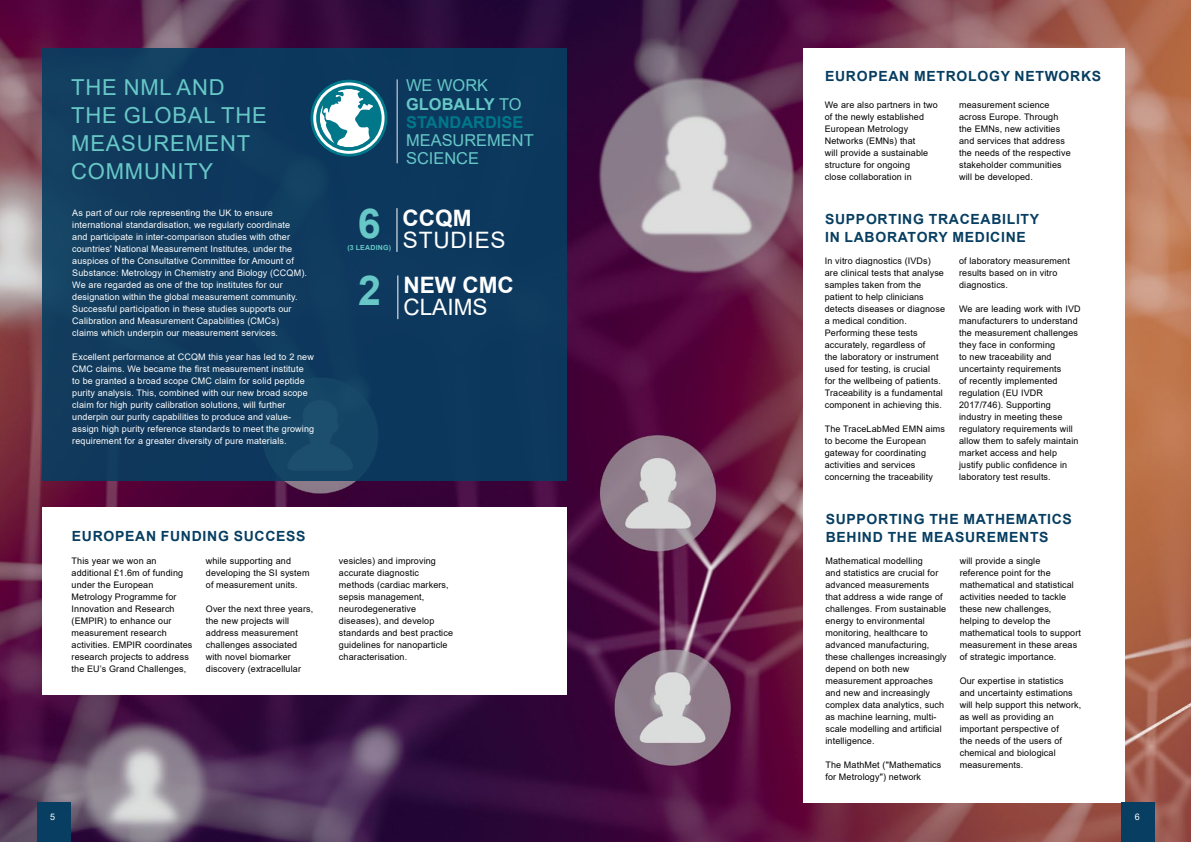
<style>
.page{position:relative;width:1191px;height:842px;background:#fff}
.page>*{position:absolute;margin:0;border:0;box-sizing:border-box;transform-origin:0 0}
.t1{font:22.6px/44.7px "Arial";letter-spacing:.035em;color:#fff}
.t2{font:700 22.6px "Arial";color:#fff}
.t3{font:22px/28px "Arial";letter-spacing:.035em;color:#67c8c7}
.t4{font:700 16.4px/18.2px "Arial";color:#00788a}
.t5{font:16.4px/18.2px "Arial";color:#67c8c7}
.t6{font:700 14px/18px "Arial";letter-spacing:.05em;color:#073e61}
.t7{font:9px/12px "Arial";letter-spacing:.015em;color:#000}
.t8{font:9px/12px "Arial";letter-spacing:.015em;color:#fff}
.t9{font:700 7px "Arial";letter-spacing:.035em;color:#67c8c7}
.s1{font-weight:400;color:#67c8c7}
.s2{color:#67c8c7}
.s3{font-weight:700}
</style>
<div class="page">
<img style="left:0;top:0;width:1191px;height:842px">
<div style="left:43px;top:48px;width:524px;height:432px;background:#0f395d"></div>
<hr style="left:397px;top:208px;width:1px;height:44px;background:#fff">
<hr style="left:397px;top:275px;width:1px;height:44px;background:#fff">
<hr style="left:397px;top:79px;width:1px;height:84px;background:#fff">
<svg style="left:312px;top:81px;width:74px;height:74px"></svg>
<div style="left:310px;top:80px;width:77px;height:77px;border:3px solid #00788a;border-radius:50%"></div>
<svg style="left:317px;top:86px;width:64px;height:64px;background:#79b4be"></svg>
<div style="left:43px;top:508px;width:524px;height:187px;background:#fff"></div>
<div style="left:803px;top:48px;width:321px;height:754px;background:#fff"></div>
<div style="left:37px;top:802px;width:34px;height:40px;background:#073e61"></div>
<div style="left:1121px;top:802px;width:33px;height:40px;background:#073e61"></div>
<h2 class="t3" style="left:71px;top:74px;width:197px">THE NML AND<br>THE GLOBAL THE<br>MEASUREMENT<br>COMMUNITY</h2>
<p class="t8" style="left:72px;top:207px;width:236px">As part of our role representing the UK to ensure international standardisation, we regularly coordinate and participate in inter-comparison studies with other countries' National Measurement Institutes, under the auspices of the Consultative Committee for Amount of Substance: Metrology in Chemistry and Biology (CCQM).<br>We are regarded as one of the top institutes for our designation within the global measurement community.<br>Successful participation in these studies supports our Calibration and Measurement Capabilities (CMCs) claims which underpin our measurement services.</p>
<p class="t8" style="left:72px;top:351px;width:243px">Excellent performance at CCQM this year has led to 2 new CMC claims. We became the first measurement institute<br>to be granted a broad scope CMC claim for solid peptide purity analysis. This, combined with our new broad scope claim for high purity calibration solutions, will further underpin our purity capabilities to produce and value&shy;assign high purity reference standards to meet the growing requirement for a greater diversity of pure materials.</p>
<h3 class="t4" style="left:406px;top:77px;width:119px"><span class="s1">WE WORK<br></span><span class="s2">GLOBALLY</span> <span class="s1">TO<br></span>STANDARDISE</h3>
<h3 class="t5" style="left:406px;top:131px;width:129px">MEASUREMENT<br>SCIENCE</h3>
<h1 class="t1" style="left:403px;top:218px;width:112px;text-indent:-46px"><sup>6</sup> STUDIES<br><span class="s3">NEW CMC</span></h1>
<h1 class="t2" style="left:402px;top:202px;width:71px">CCQM</h1>
<p class="t9" style="left:347px;top:243px;width:45px">(3 LEADING)</p>
<h1 class="t1" style="left:358px;top:285px;width:131px"><sup>2</sup> CLAIMS</h1>
<h3 class="t6" style="left:72px;top:527px;width:235px">EUROPEAN FUNDING SUCCESS</h3>
<p class="t7" style="left:72px;top:555px;width:122px">This year we won an additional £1.6m of funding under the European<br>Metrology Programme for<br>Innovation and Research (EMPIR) to enhance our measurement research activities. EMPIR coordinates research projects to address the EU’s Grand Challenges,</p>
<p class="t7" style="left:206px;top:555px;width:105px">while supporting and developing the SI system of measurement units.</p>
<p class="t7" style="left:206px;top:603px;width:109px">Over the next three years, the new projects will address measurement challenges associated with novel biomarker discovery (extracellular</p>
<p class="t7" style="left:339px;top:555px;width:116px">vesicles) and improving accurate diagnostic methods (cardiac markers, sepsis management, neurodegenerative diseases), and develop standards and best practice guidelines for nanoparticle characterisation.</p>
<h3 class="t6" style="left:825px;top:68px;width:277px">EUROPEAN METROLOGY NETWORKS</h3>
<p class="t7" style="left:825px;top:99px;width:114px">We are also partners in two of the newly established<br>European Metrology<br>Networks (EMNs) that<br>will provide a sustainable structure for ongoing<br>close collaboration in</p>
<p class="t7" style="left:959px;top:99px;width:113px">measurement science across Europe. Through the EMNs, new activities and services that address the needs of the respective stakeholder communities will be developed.</p>
<h3 class="t6" style="left:825px;top:211px;width:216px">SUPPORTING TRACEABILITY<br>IN LABORATORY MEDICINE</h3>
<p class="t7" style="left:825px;top:255px;width:122px">In vitro diagnostics (IVDs) are clinical tests that analyse samples taken from the patient to help clinicians detects diseases or diagnose a medical condition.<br>Performing these tests accurately, regardless of<br>the laboratory or instrument used for testing, is crucial<br>for the wellbeing of patients.<br>Traceability is a fundamental component in achieving this.</p>
<p class="t7" style="left:825px;top:423px;width:122px">The TraceLabMed EMN aims to become the European gateway for coordinating activities and services concerning the traceability</p>
<p class="t7" style="left:959px;top:255px;width:112px">of laboratory measurement results based on in vitro diagnostics.</p>
<p class="t7" style="left:959px;top:303px;width:123px">We are leading work with IVD manufacturers to understand the measurement challenges they face in conforming<br>to new traceability and uncertainty requirements<br>of recently implemented regulation (EU IVDR<br>2017/746). Supporting industry in meeting these regulatory requirements will allow them to safely maintain market access and help justify public confidence in laboratory test results.</p>
<h3 class="t6" style="left:825px;top:510px;width:248px">SUPPORTING THE MATHEMATICS<br>BEHIND THE MEASUREMENTS</h3>
<p class="t7" style="left:825px;top:555px;width:123px">Mathematical modelling<br>and statistics are crucial for advanced measurements that address a wide range of challenges. From sustainable energy to environmental monitoring, healthcare to advanced manufacturing, these challenges increasingly depend on both new measurement approaches and new and increasingly complex data analytics, such as machine learning, multi&shy;scale modelling and artificial intelligence.</p>
<p class="t7" style="left:825px;top:759px;width:117px">The MathMet ("Mathematics for Metrology") network</p>
<p class="t7" style="left:959px;top:555px;width:123px">will provide a single reference point for the mathematical and statistical activities needed to tackle these new challenges, helping to develop the mathematical tools to support measurement in these areas of strategic importance.</p>
<p class="t7" style="left:959px;top:675px;width:123px">Our expertise in statistics<br>and uncertainty estimations will help support this network, as well as providing an important perspective of<br>the needs of the users of chemical and biological measurements.</p>
<p class="t8" style="left:50px;top:811px;width:7px">5</p>
<p class="t8" style="left:1135px;top:811px;width:7px">6</p>
</div>
